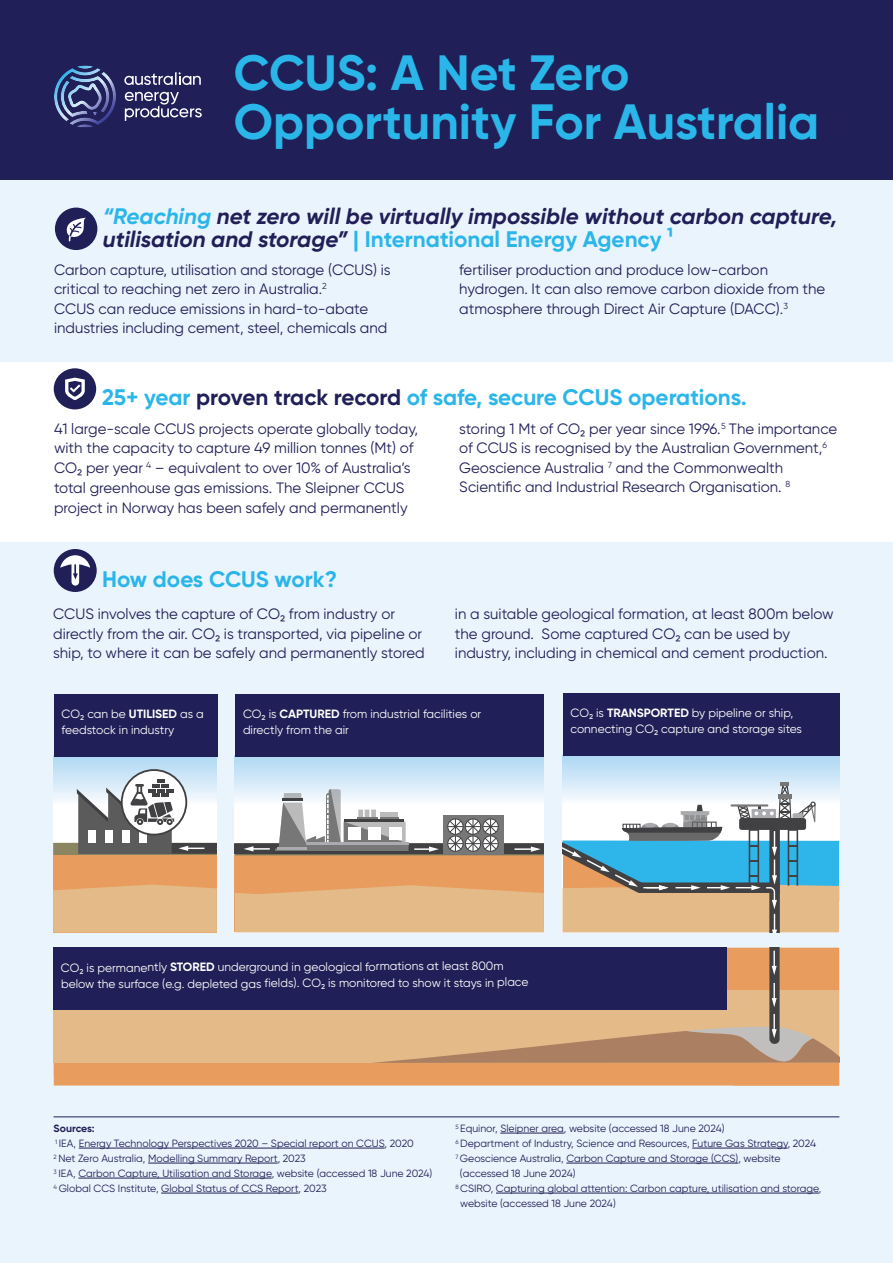
<style>
.page{position:relative;width:893px;height:1263px;background:#fff}
.page>*{position:absolute;margin:0;border:0;box-sizing:border-box;transform-origin:0 0}
.t1{font:700 49.5px/49.8px "Gilroy";color:#2bb6e9}
.t2{font:italic 700 22.5px/22.5px "Gilroy";color:#201f57}
.t3{font:700 22.5px "Gilroy";letter-spacing:-.005em;color:#2bb6e9}
.t4{font:15px/19.5px "Gilroy";color:#201f57}
.t5{font:12px/16.5px "Gilroy";letter-spacing:-.005em;color:#fff}
.t6{font:10.5px/15px "Gilroy";color:#201f57}
.s1{color:#2bb6e9}
.s2{font-style:normal;color:#2bb6e9}
.s3{color:#201f57}
.s4{font-weight:700}
</style>
<div class="page">
<div style="left:0;top:543px;width:893px;height:720px;background:#eaf4fc"></div>
<div style="left:0;top:180px;width:893px;height:181px;background:#eaf4fc"></div>
<div style="left:0;top:0;width:893px;height:179px;background:#201f57"></div>
<svg style="left:124px;top:72px;width:77px;height:13px"></svg>
<svg style="left:125px;top:92px;width:77px;height:29px"></svg>
<svg style="left:54px;top:65px;width:62px;height:62px"></svg>
<svg style="left:53px;top:755px;width:164px;height:24px;background:#bdddf3"></svg>
<svg style="left:122px;top:770px;width:64px;height:65px"></svg>
<svg style="left:53px;top:779px;width:164px;height:153px;background:#ccb196"></svg>
<svg style="left:235px;top:755px;width:309px;height:33px;background:#c7e3f6"></svg>
<svg style="left:235px;top:789px;width:309px;height:143px;background:#d8ba9c"></svg>
<hr style="left:357px;top:817px;width:21px;height:2px;background:#777778">
<hr style="left:282px;top:798px;width:21px;height:3px;background:#404042">
<hr style="left:344px;top:819px;width:60px;height:3px;background:#404042">
<svg style="left:562px;top:755px;width:277px;height:28px;background:#c1e0f6"></svg>
<svg style="left:562px;top:783px;width:277px;height:149px;background:#a8bbb9"></svg>
<svg style="left:54px;top:948px;width:785px;height:137px;background:#daa776"></svg>
<div style="left:54px;top:694px;width:164px;height:63px;background:#201f57"></div>
<div style="left:236px;top:694px;width:308px;height:63px;background:#201f57"></div>
<div style="left:563px;top:693px;width:276px;height:63px;background:#201f57"></div>
<div style="left:54px;top:947px;width:673px;height:63px;background:#201f57"></div>
<hr style="left:79px;top:1148px;width:306px;height:1px;background:#201f57">
<hr style="left:148px;top:1163px;width:130px;height:1px;background:#201f57">
<hr style="left:78px;top:1178px;width:194px;height:1px;background:#201f57">
<hr style="left:161px;top:1193px;width:138px;height:1px;background:#201f57">
<hr style="left:500px;top:1133px;width:64px;height:1px;background:#201f57">
<hr style="left:692px;top:1148px;width:96px;height:1px;background:#201f57">
<hr style="left:566px;top:1163px;width:172px;height:1px;background:#201f57">
<hr style="left:496px;top:1193px;width:323px;height:1px;background:#201f57">
<hr style="left:54px;top:1116px;width:785px;height:1px;background:#201f57">
<div style="left:55px;top:208px;width:42px;height:42px;background:#201f57;border-radius:50%"></div>
<svg style="left:66px;top:218px;width:20px;height:24px"></svg>
<div style="left:54px;top:368px;width:42px;height:41px;background:#201f57;border-radius:50%"></div>
<svg style="left:65px;top:378px;width:20px;height:22px"></svg>
<svg style="left:54px;top:549px;width:43px;height:43px"></svg>
<h1 class="t1" style="left:234px;top:49px;width:587px">CCUS: A Net Zero<br>Opportunity For Australia</h1>
<h2 class="t2" style="left:103px;top:207px;width:736px"><span class="s1">“Reaching</span> net zero will be virtually impossible without carbon capture, utilisation and storage” <span class="s2">| International Energy Agency 1</span></h2>
<p class="t4" style="left:54px;top:260px;width:338px">Carbon capture, utilisation and storage (CCUS) is critical to reaching net zero in Australia.<sup>2<br></sup>CCUS can reduce emissions in hard-to-abate industries including cement, steel, chemicals and</p>
<p class="t4" style="left:459px;top:260px;width:368px">fertiliser production and produce low-carbon hydrogen. It can also remove carbon dioxide from the atmosphere through Direct Air Capture (DACC).<sup>3</sup></p>
<h2 class="t3" style="left:102px;top:386px;width:646px">25+ year <span class="s3">proven track record</span> of safe, secure CCUS operations.</h2>
<p class="t4" style="left:54px;top:419px;width:366px">41 large-scale CCUS projects operate globally today, with the capacity to capture 49 million tonnes (Mt) of CO2 per year <sup>4</sup> – equivalent to over 10% of Australia’s total greenhouse gas emissions. The Sleipner CCUS project in Norway has been safely and permanently</p>
<p class="t4" style="left:459px;top:419px;width:380px">storing 1 Mt of CO2 per year since 1996. <sup>5</sup> The importance of CCUS is recognised by the Australian Government,<sup>6<br></sup>Geoscience Australia <sup>7</sup> and the Commonwealth Scientific and Industrial Research Organisation. <sup>8</sup></p>
<h2 class="t3" style="left:102px;top:568px;width:237px">How does CCUS work?</h2>
<p class="t4" style="left:53px;top:605px;width:373px">CCUS involves the capture of CO2 from industry or directly from the air. CO2 is transported, via pipeline or ship, to where it can be safely and permanently stored</p>
<p class="t4" style="left:455px;top:605px;width:380px">in a suitable geological formation, at least 800m below the ground. Some captured CO2 can be used by industry, including in chemical and cement production.</p>
<p class="t5" style="left:62px;top:706px;width:144px">CO2 can be <span class="s4">UTILISED</span> as a feedstock in industry</p>
<p class="t5" style="left:243px;top:706px;width:240px">CO2 is <span class="s4">CAPTURED</span> from industrial facilities or directly from the air</p>
<p class="t5" style="left:570px;top:705px;width:233px">CO2 is <span class="s4">TRANSPORTED</span> by pipeline or ship, connecting CO2 capture and storage sites</p>
<p class="t5" style="left:61px;top:959px;width:469px">CO2 is permanently <span class="s4">STORED</span> underground in geological formations at least 800m below the surface (e.g. depleted gas fields). CO2 is monitored to show it stays in place</p>
<p class="t6" style="left:54px;top:1121px;width:380px"><span class="s4">Sources:<br></span><sup>1</sup> IEA, Energy Technology Perspectives 2020 – Special report on CCUS, 2020<br><sup>2</sup> Net Zero Australia, Modelling Summary Report, 2023<br><sup>3</sup> IEA, Carbon Capture, Utilisation and Storage, website (accessed 18 June 2024)<br><sup>4</sup> Global CCS Institute, Global Status of CCS Report, 2023</p>
<p class="t6" style="left:455px;top:1121px;width:271px"><sup>5</sup> Equinor, Sleipner area, website (accessed 18 June 2024)</p>
<p class="t6" style="left:455px;top:1136px;width:362px"><sup>6</sup> Department of Industry, Science and Resources, Future Gas Strategy, 2024</p>
<p class="t6" style="left:455px;top:1151px;width:327px"><sup>7</sup> Geoscience Australia, Carbon Capture and Storage (CCS), website</p>
<p class="t6" style="left:460px;top:1166px;width:117px">(accessed 18 June 2024)</p>
<p class="t6" style="left:455px;top:1181px;width:368px"><sup>8</sup> CSIRO, Capturing global attention: Carbon capture, utilisation and storage,</p>
<p class="t6" style="left:460px;top:1196px;width:157px">website (accessed 18 June 2024)</p>
</div>
